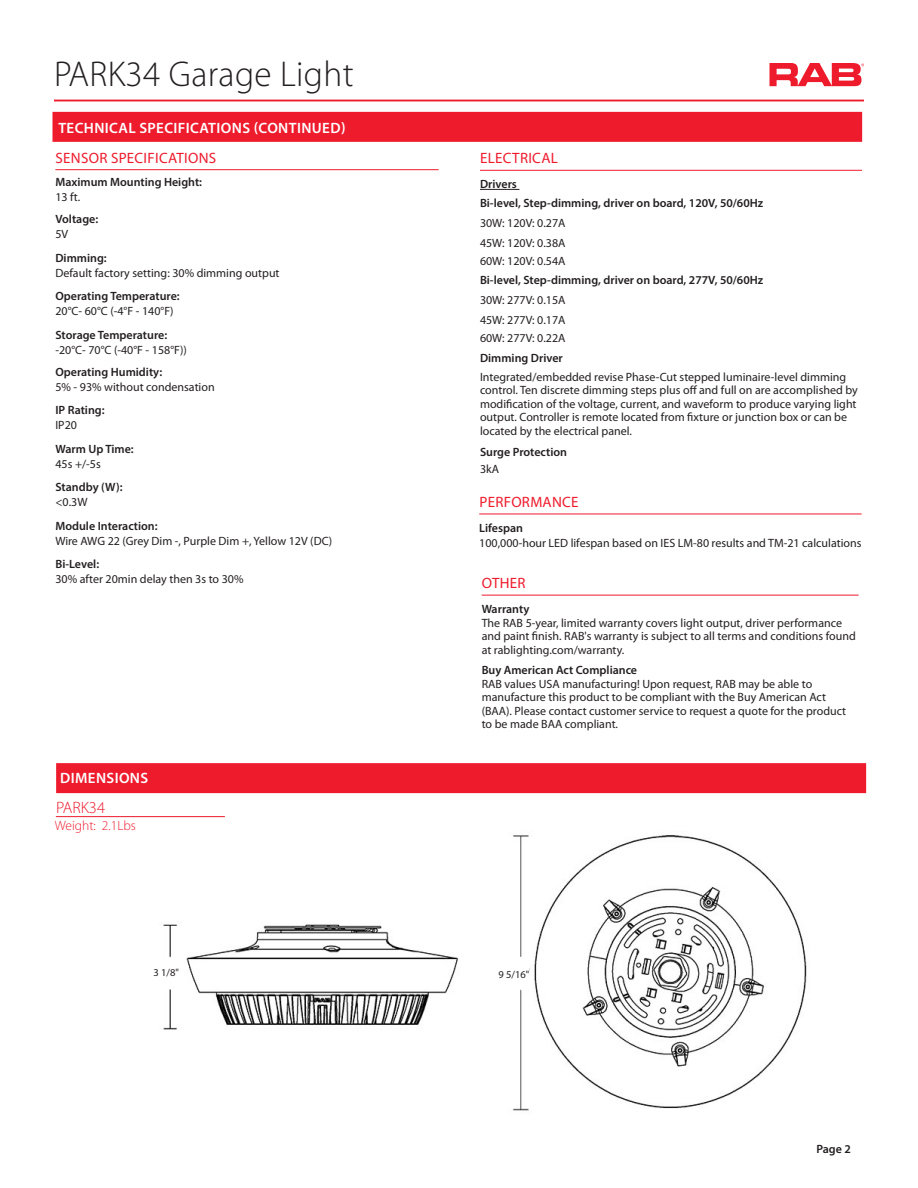
<style>
.page{position:relative;width:918px;height:1188px;background:#fff}
.page>*{position:absolute;margin:0;border:0;box-sizing:border-box;transform-origin:0 0}
.t1{font:300 36px "Myriad Pro";letter-spacing:.01em;color:#231f20}
.t2{font:300 16.5px "Myriad Pro";color:#ee1b2d}
.Text_Head_B{font:15px "Myriad Pro";letter-spacing:.02em;color:#ee1b2d}
.t3{font:600 15px "Myriad Pro";letter-spacing:.025em;color:#fff}
.t4{font:300 13.5px "Myriad Pro";color:#ee1b2d}
.Body_Text{font:12px/13.5px "Myriad Pro";color:#231f20}
.Text_Head_C{font:12px/13.5px "Myriad Pro";color:#231f20}
.Text_Head_C-2{font:600 12px "Myriad Pro";color:#231f20}
.Body_Text-2{font:600 12px "Myriad Pro";color:#231f20}
.t5{font:10.5px "Myriad Pro";color:#231f20}
</style>
<div class="page">
<svg style="left:769px;top:63px;width:95px;height:23px"></svg>
<hr style="left:54px;top:100px;width:810px;height:1px;background:#ee1b2d">
<div style="left:56px;top:763px;width:810px;height:30px;background:#ee1b2d"></div>
<hr style="left:56px;top:816px;width:169px;height:1px;background:#ee1b2d">
<img style="left:163px;top:835px;width:644px;height:276px">
<div style="left:470px;top:957px;width:59px;height:32px;background:#fff"></div>
<div style="left:125px;top:957px;width:59px;height:32px;background:#fff"></div>
<div style="left:52px;top:112px;width:810px;height:30px;background:#ee1b2d"></div>
<hr style="left:482px;top:595px;width:377px;height:1px;background:#ee1b2d">
<hr style="left:479px;top:514px;width:383px;height:1px;background:#ee1b2d">
<hr style="left:480px;top:170px;width:382px;height:1px;background:#ee1b2d">
<hr style="left:480px;top:189px;width:39px;height:1px;background:#231f20">
<hr style="left:55px;top:169px;width:384px;height:1px;background:#ee1b2d">
<h1 class="t1" style="left:54px;top:52px;width:301px">PARK34 Garage Light</h1>
<p class="t3" style="left:58px;top:118px;width:289px">TECHNICAL SPECIFICATIONS (CONTINUED)</p>
<p class="Text_Head_B" style="left:56px;top:148px;width:162px">SENSOR SPECIFICATIONS</p>
<p class="Text_Head_C-2" style="left:55px;top:174px;width:148px">Maximum Mounting Height:</p>
<p class="Body_Text" style="left:55px;top:190px;width:26px">13 ft.</p>
<p class="Body_Text-2" style="left:55px;top:211px;width:44px">Voltage:</p>
<p class="Body_Text" style="left:55px;top:227px;width:14px">5V</p>
<p class="Text_Head_C-2" style="left:55px;top:250px;width:53px">Dimming:</p>
<p class="Body_Text" style="left:55px;top:266px;width:226px">Default factory setting: 30% dimming output</p>
<p class="Text_Head_C-2" style="left:55px;top:288px;width:126px">Operating Temperature:</p>
<p class="Body_Text" style="left:55px;top:304px;width:120px">20°C- 60°C (-4°F - 140°F)</p>
<p class="Text_Head_C-2" style="left:55px;top:327px;width:113px">Storage Temperature:</p>
<p class="Body_Text" style="left:55px;top:343px;width:133px">-20°C- 70°C (-40°F - 158°F))</p>
<p class="Body_Text-2" style="left:55px;top:364px;width:108px">Operating Humidity:</p>
<p class="Body_Text" style="left:55px;top:380px;width:161px">5% - 93% without condensation</p>
<p class="Text_Head_C-2" style="left:55px;top:403px;width:51px">IP Rating:</p>
<p class="Body_Text" style="left:55px;top:418px;width:23px">IP20</p>
<p class="Text_Head_C-2" style="left:55px;top:441px;width:80px">Warm Up Time:</p>
<p class="Body_Text" style="left:55px;top:457px;width:47px">45s +/-5s</p>
<p class="Text_Head_C-2" style="left:55px;top:480px;width:69px">Standby (W):</p>
<p class="Body_Text" style="left:55px;top:495px;width:34px">&lt;0.3W</p>
<p class="Text_Head_C-2" style="left:55px;top:518px;width:104px">Module Interaction:</p>
<p class="Body_Text" style="left:55px;top:534px;width:278px">Wire AWG 22 (Grey Dim -, Purple Dim +, Yellow 12V (DC)</p>
<p class="Text_Head_C-2" style="left:55px;top:557px;width:45px">Bi-Level:</p>
<p class="Body_Text" style="left:55px;top:572px;width:190px">30% after 20min delay then 3s to 30%</p>
<p class="t3" style="left:60px;top:769px;width:90px">DIMENSIONS</p>
<p class="t2" style="left:56px;top:797px;width:50px">PARK34</p>
<p class="t4" style="left:55px;top:818px;width:83px">Weight: 2.1Lbs</p>
<p class="Text_Head_B" style="left:480px;top:149px;width:79px">ELECTRICAL</p>
<p class="Text_Head_C-2" style="left:480px;top:177px;width:38px">Drivers</p>
<p class="Body_Text-2" style="left:480px;top:195px;width:285px">Bi-level, Step-dimming, driver on board, 120V, 50/60Hz</p>
<p class="Body_Text" style="left:480px;top:216px;width:87px">30W: 120V: 0.27A</p>
<p class="Body_Text" style="left:480px;top:236px;width:87px">45W: 120V: 0.38A</p>
<p class="Body_Text" style="left:480px;top:254px;width:87px">60W: 120V: 0.54A</p>
<p class="Body_Text-2" style="left:480px;top:272px;width:285px">Bi-level, Step-dimming, driver on board, 277V, 50/60Hz</p>
<p class="Body_Text" style="left:480px;top:293px;width:87px">30W: 277V: 0.15A</p>
<p class="Body_Text" style="left:480px;top:313px;width:87px">45W: 277V: 0.17A</p>
<p class="Body_Text" style="left:480px;top:331px;width:87px">60W: 277V: 0.22A</p>
<p class="Body_Text-2" style="left:480px;top:351px;width:84px">Dimming Driver</p>
<p class="Body_Text" style="left:480px;top:370px;width:379px">Integrated/embedded revise Phase-Cut stepped luminaire-level dimming control. Ten discrete dimming steps plus off and full on are accomplished by modification of the voltage, current, and waveform to produce varying light output. Controller is remote located from fixture or junction box or can be located by the electrical panel.</p>
<p class="Body_Text-2" style="left:480px;top:444px;width:89px">Surge Protection</p>
<p class="Body_Text" style="left:480px;top:462px;width:21px">3kA</p>
<p class="Text_Head_B" style="left:479px;top:493px;width:101px">PERFORMANCE</p>
<p class="Text_Head_C-2" style="left:479px;top:520px;width:45px">Lifespan</p>
<p class="Body_Text" style="left:479px;top:536px;width:384px">100,000-hour LED lifespan based on IES LM-80 results and TM-21 calculations</p>
<p class="Text_Head_B" style="left:482px;top:574px;width:45px">OTHER</p>
<p class="Text_Head_C-2" style="left:482px;top:601px;width:49px">Warranty</p>
<p class="Text_Head_C" style="left:482px;top:616px;width:376px">The RAB 5-year, limited warranty covers light output, driver performance and paint finish. RAB's warranty is subject to all terms and conditions found at rablighting.com/warranty.</p>
<p class="Text_Head_C-2" style="left:482px;top:662px;width:157px">Buy American Act Compliance</p>
<p class="Text_Head_C" style="left:482px;top:677px;width:366px">RAB values USA manufacturing! Upon request, RAB may be able to manufacture this product to be compliant with the Buy American Act (BAA). Please contact customer service to request a quote for the product to be made BAA compliant.</p>
<p class="t5" style="left:154px;top:966px;width:27px">3 1/8"</p>
<p class="t5" style="left:499px;top:968px;width:32px">9 5/16"</p>
<p class="Body_Text-2" style="left:816px;top:1141px;width:36px">Page 2</p>
</div>
